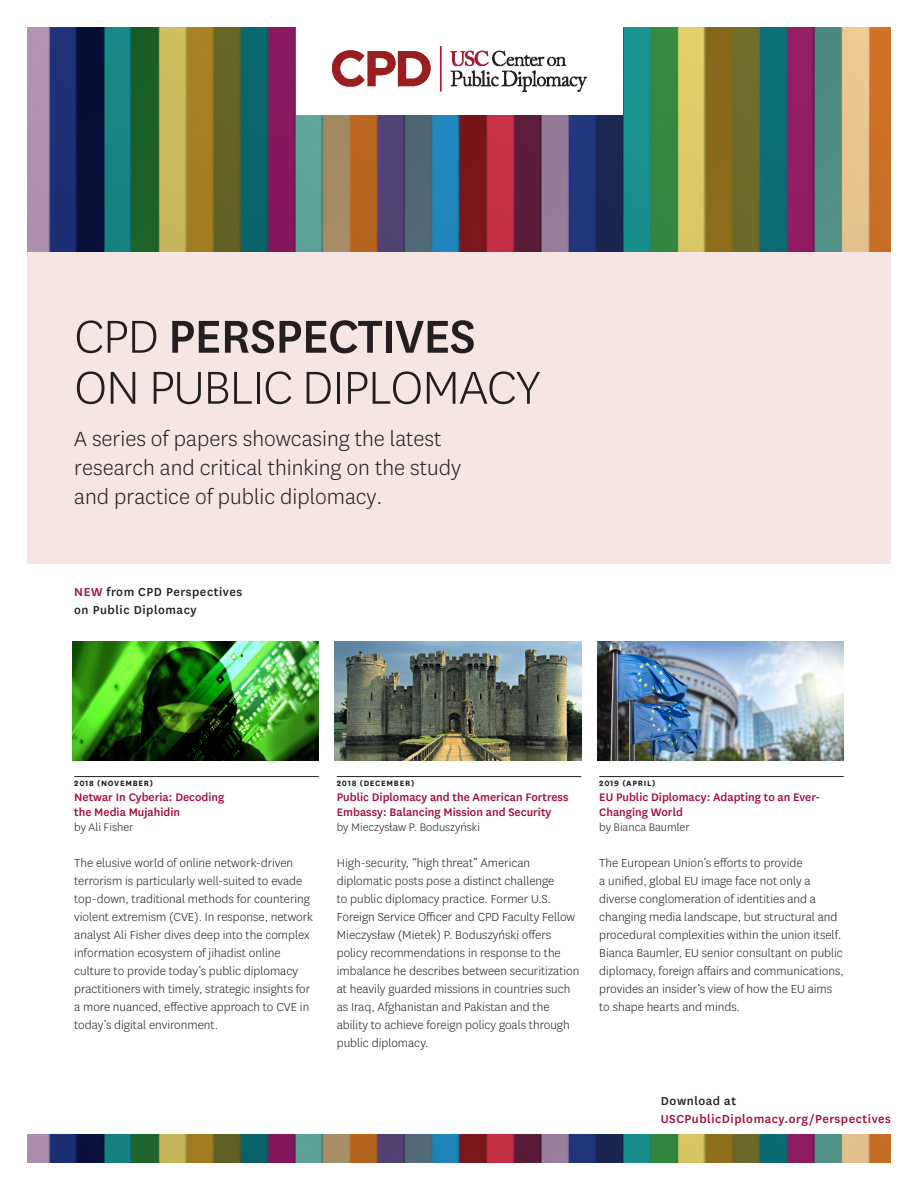
<style>
.page{position:relative;width:918px;height:1188px;background:#fff}
.page>*{position:absolute;margin:0;border:0;box-sizing:border-box;transform-origin:0 0}
.t1{font:300 54px/51px "National";letter-spacing:-.02em;color:#231f20}
.t2{font:300 24px/28.8px "National";color:#231f20}
.t3{font:300 13.5px/18px "National";color:#231f20}
.t4{font:500 13.5px/18px "National";letter-spacing:.04em;color:#231f20}
.t5{font:500 13.5px "National";letter-spacing:.04em;color:#a30a34}
.t6{font:500 12.75px/15px "National";color:#a30a34}
.t7{font:300 12.75px "National";color:#231f20}
.t8{font:700 9px "National";letter-spacing:.075em;color:#231f20}
.s1{font-weight:500}
.s2{color:#a30a34}
.s3{font-weight:300;color:#231f20}
</style>
<div class="page">
<img style="left:27px;top:27px;width:864px;height:226px">
<img style="left:27px;top:1134px;width:864px;height:28px">
<div style="left:296px;top:14px;width:327px;height:101px;background:#fff"></div>
<img style="left:333px;top:46px;width:253px;height:46px">
<div style="left:27px;top:253px;width:864px;height:311px;background:#f5e6e4"></div>
<hr style="left:74px;top:776px;width:245px;height:1px;background:#231f20">
<hr style="left:337px;top:776px;width:244px;height:1px;background:#231f20">
<hr style="left:599px;top:776px;width:245px;height:1px;background:#231f20">
<img style="left:72px;top:642px;width:247px;height:119px">
<img style="left:335px;top:642px;width:246px;height:119px">
<img style="left:597px;top:642px;width:247px;height:119px">
<p class="t1" style="left:74px;top:309px;width:468px">CPD <span class="s1">PERSPECTIVES<br></span>ON PUBLIC DIPLOMACY</p>
<p class="t2" style="left:74px;top:424px;width:388px">A series of papers showcasing the latest research and critical thinking on the study and practice of public diplomacy.</p>
<p class="t4" style="left:74px;top:582px;width:170px"><span class="s2">NEW</span> from CPD Perspectives on Public Diplomacy</p>
<p class="t8" style="left:74px;top:777px;width:80px">2018 (NOVEMBER)</p>
<p class="t6" style="left:74px;top:789px;width:152px">Netwar In Cyberia: Decoding the Media Mujahidin</p>
<p class="t7" style="left:74px;top:820px;width:61px">by Ali Fisher</p>
<p class="t3" style="left:74px;top:854px;width:240px">The elusive world of online network-driven terrorism is particularly well-suited to evade top-down, traditional methods for countering violent extremism (CVE). In response, network analyst Ali Fisher dives deep into the complex information ecosystem of jihadist online culture to provide today’s public diplomacy practitioners with timely, strategic insights for a more nuanced, effective approach to CVE in today’s digital environment.</p>
<p class="t8" style="left:337px;top:777px;width:79px">2018 (DECEMBER)</p>
<p class="t6" style="left:337px;top:789px;width:233px">Public Diplomacy and the American Fortress<br>Embassy: Balancing Mission and Security<br><span class="s3">by Mieczysław P. Boduszyński</span></p>
<p class="t3" style="left:337px;top:854px;width:244px">High-security, “high threat” American diplomatic posts pose a distinct challenge<br>to public diplomacy practice. Former U.S.<br>Foreign Service Officer and CPD Faculty Fellow Mieczysław (Mietek) P. Boduszyński offers policy recommendations in response to the imbalance he describes between securitization at heavily guarded missions in countries such as Iraq, Afghanistan and Pakistan and the ability to achieve foreign policy goals through public diplomacy.</p>
<p class="t8" style="left:599px;top:777px;width:58px">2019 (APRIL)</p>
<p class="t6" style="left:599px;top:789px;width:223px">EU Public Diplomacy: Adapting to an Ever-<br>Changing World</p>
<p class="t7" style="left:599px;top:820px;width:92px">by Bianca Baumler</p>
<p class="t3" style="left:599px;top:854px;width:246px">The European Union’s efforts to provide<br>a unified, global EU image face not only a diverse conglomeration of identities and a changing media landscape, but structural and procedural complexities within the union itself.<br>Bianca Baumler, EU senior consultant on public diplomacy, foreign affairs and communications, provides an insider’s view of how the EU aims to shape hearts and minds.</p>
<p class="t4" style="left:661px;top:1092px;width:77px">Download at</p>
<p class="t5" style="left:661px;top:1110px;width:232px">USCPublicDiplomacy.org/Perspectives</p>
</div>
